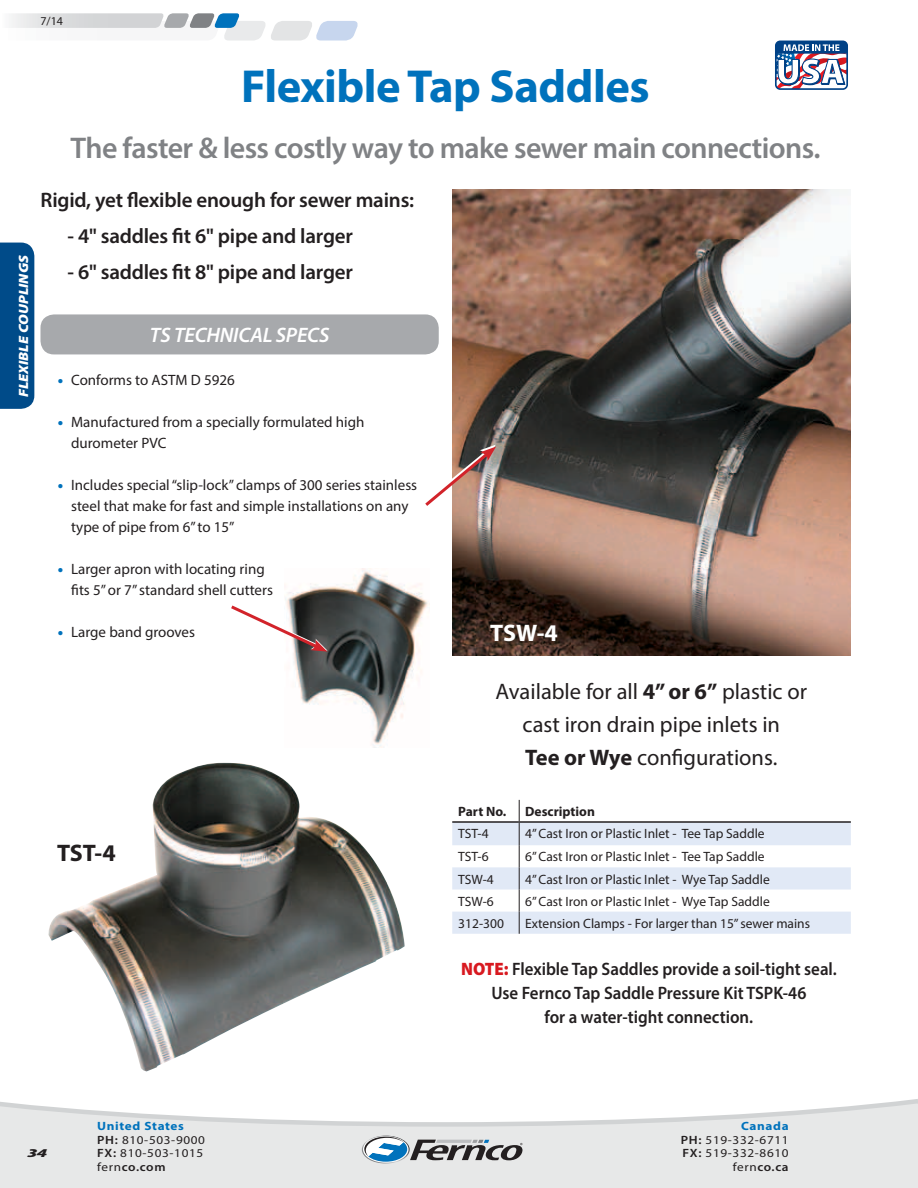
<style>
.page{position:relative;width:918px;height:1188px;background:#fff}
.page>*{position:absolute;margin:0;border:0;box-sizing:border-box;transform-origin:0 0}
.t1{font:700 46.5px "Myriad Pro";letter-spacing:-.01em;color:#0072bc}
.t2{font:600 30px "Myriad Pro";letter-spacing:-.02em;color:#808285}
.t3{font:700 24px "Myriad Pro";color:#fff}
.t4{font:700 24px "Myriad Pro";color:#231f20}
.t5{font:22.5px/33px "Myriad Pro";color:#231f20;text-align:center}
.t6{font:600 21px "Myriad Pro";letter-spacing:-.01em;color:#231f20}
.t7{font:italic 600 21px "Myriad Pro";letter-spacing:-.01em;color:#fff}
.t8{font:600 18px/24px "Myriad Pro";color:#231f20;text-align:center;scale:.94 1}
.t9{font:15px/21px "Myriad Pro";color:#231f20}
.t10{font:13.5px "Myriad Pro";color:#231f20}
.t11{font:700 13.5px "Myriad Pro";color:#231f20}
.t12{font:italic 900 13.5px "Myriad Pro";color:#fff;scale:1.1 1}
.t13{font:12px/13.5px "Myriad Pro";letter-spacing:.05em;color:#231f20;scale:1.1 1}
.t14{font:12px "Myriad Pro";letter-spacing:.05em;color:#231f20}
.t15{font:italic 900 condensed 12px "Myriad Pro";color:#231f20;scale:2 1}
.s1{font-weight:900;color:#0072bc}
.s2{font-weight:700}
.s3{font-weight:900;color:#d81920}
.s4{font-weight:700;color:#0072bc}
.s5{font-weight:600}
</style>
<div class="page">
<div style="left:0;top:1129px;width:918px;height:59px;background:#e7e8e8"></div>
<svg style="left:11px;top:13px;width:347px;height:28px"></svg>
<svg style="left:0;top:1099px;width:918px;height:30px"></svg>
<div style="left:0;top:243px;width:34px;height:166px;background:#004b89"></div>
<div style="left:775px;top:41px;width:73px;height:49px;border:2px solid #004186;border-radius:4px"></div>
<svg style="left:776px;top:41px;width:71px;height:48px"></svg>
<svg style="left:362px;top:1136px;width:160px;height:32px;background:#abb4ba"></svg>
<img style="left:452px;top:189px;width:398px;height:467px">
<svg style="left:452px;top:823px;width:399px;height:111px;fill:#e1e9f6"></svg>
<hr style="left:452px;top:821px;width:67px;height:2px;background:#231f20">
<hr style="left:520px;top:821px;width:331px;height:2px;background:#231f20">
<svg style="left:519px;top:800px;width:1px;height:134px"></svg>
<img style="left:48px;top:763px;width:357px;height:309px">
<img style="left:285px;top:568px;width:145px;height:180px">
<svg style="left:231px;top:602px;width:97px;height:50px"></svg>
<div style="left:40px;top:314px;width:399px;height:40px;background:#a7a9ac;border-radius:14px"></div>
<img style="left:425px;top:445px;width:71px;height:64px">
<p class="t14" style="left:40px;top:13px;width:24px">7/14</p>
<p class="t12" style="left:15px;top:397px;width:130px;rotate:-90deg">FLEXIBLE COUPLINGS</p>
<h1 class="t1" style="left:241px;top:56px;width:410px">Flexible Tap Saddles</h1>
<h2 class="t2" style="left:71px;top:128px;width:751px">The faster &amp; less costly way to make sewer main connections.</h2>
<h3 class="t6" style="left:40px;top:187px;width:375px">Rigid, yet flexible enough for sewer mains:</h3>
<h3 class="t6" style="left:68px;top:223px;width:287px">- 4" saddles fit 6" pipe and larger</h3>
<h3 class="t6" style="left:68px;top:259px;width:287px">- 6" saddles fit 8" pipe and larger</h3>
<h3 class="t7" style="left:150px;top:322px;width:181px">TS TECHNICAL SPECS</h3>
<p class="t9" style="left:58px;top:369px;width:179px"><span class="s1">•</span> Conforms to ASTM D 5926</p>
<p class="t9" style="left:71px;top:411px;width:295px;text-indent:-14px"><span class="s1">•</span> Manufactured from a specially formulated high durometer PVC</p>
<p class="t9" style="left:71px;top:474px;width:348px;text-indent:-14px"><span class="s1">•</span> Includes special “slip-lock” clamps of 300 series stainless steel that make for fast and simple installations on any type of pipe from 6” to 15”</p>
<p class="t9" style="left:71px;top:558px;width:203px;text-indent:-14px"><span class="s1">•</span> Larger apron with locating ring fits 5” or 7” standard shell cutters</p>
<p class="t9" style="left:58px;top:621px;width:139px"><span class="s1">•</span> Large band grooves</p>
<h3 class="t3" style="left:490px;top:617px;width:69px">TSW-4</h3>
<h3 class="t4" style="left:57px;top:837px;width:60px">TST-4</h3>
<h3 class="t5" style="left:496px;top:674px;width:313px">Available for all <span class="s2">4” or 6”</span> plastic or cast iron drain pipe inlets in<br><span class="s2">Tee or Wye</span> configurations.</h3>
<p class="t11" style="left:458px;top:803px;width:49px">Part No.</p>
<p class="t11" style="left:525px;top:803px;width:71px">Description</p>
<p class="t10" style="left:458px;top:825px;width:32px">TST-4</p>
<p class="t10" style="left:525px;top:825px;width:241px">4” Cast Iron or Plastic Inlet - Tee Tap Saddle</p>
<p class="t10" style="left:458px;top:849px;width:32px">TST-6</p>
<p class="t10" style="left:525px;top:849px;width:241px">6” Cast Iron or Plastic Inlet - Tee Tap Saddle</p>
<p class="t10" style="left:458px;top:871px;width:37px">TSW-4</p>
<p class="t10" style="left:525px;top:871px;width:246px">4” Cast Iron or Plastic Inlet - Wye Tap Saddle</p>
<p class="t10" style="left:458px;top:893px;width:37px">TSW-6</p>
<p class="t10" style="left:525px;top:893px;width:246px">6” Cast Iron or Plastic Inlet - Wye Tap Saddle</p>
<p class="t10" style="left:458px;top:915px;width:47px">312-300</p>
<p class="t10" style="left:525px;top:915px;width:286px">Extension Clamps - For larger than 15” sewer mains</p>
<p class="t8" style="left:461px;top:956px;width:401px"><span class="s3">NOTE:</span> Flexible Tap Saddles provide a soil-tight seal.<br>Use Fernco Tap Saddle Pressure Kit TSPK-46<br>for a water-tight connection.</p>
<p class="t15" style="left:27px;top:1146px;width:12px">34</p>
<p class="t13" style="left:97px;top:1119px;width:100px"><span class="s4">United States<br></span><span class="s5">PH:</span> 810-503-9000<br><span class="s5">FX:</span> 810-503-1015 fern<span class="s5">co.com</span></p>
<p class="t13" style="left:681px;top:1119px;width:100px;text-align:right"><span class="s4">Canada<br></span><span class="s5">PH:</span> 519-332-6711<br><span class="s5">FX:</span> 519-332-8610 fern<span class="s5">co.ca</span></p>
</div>
